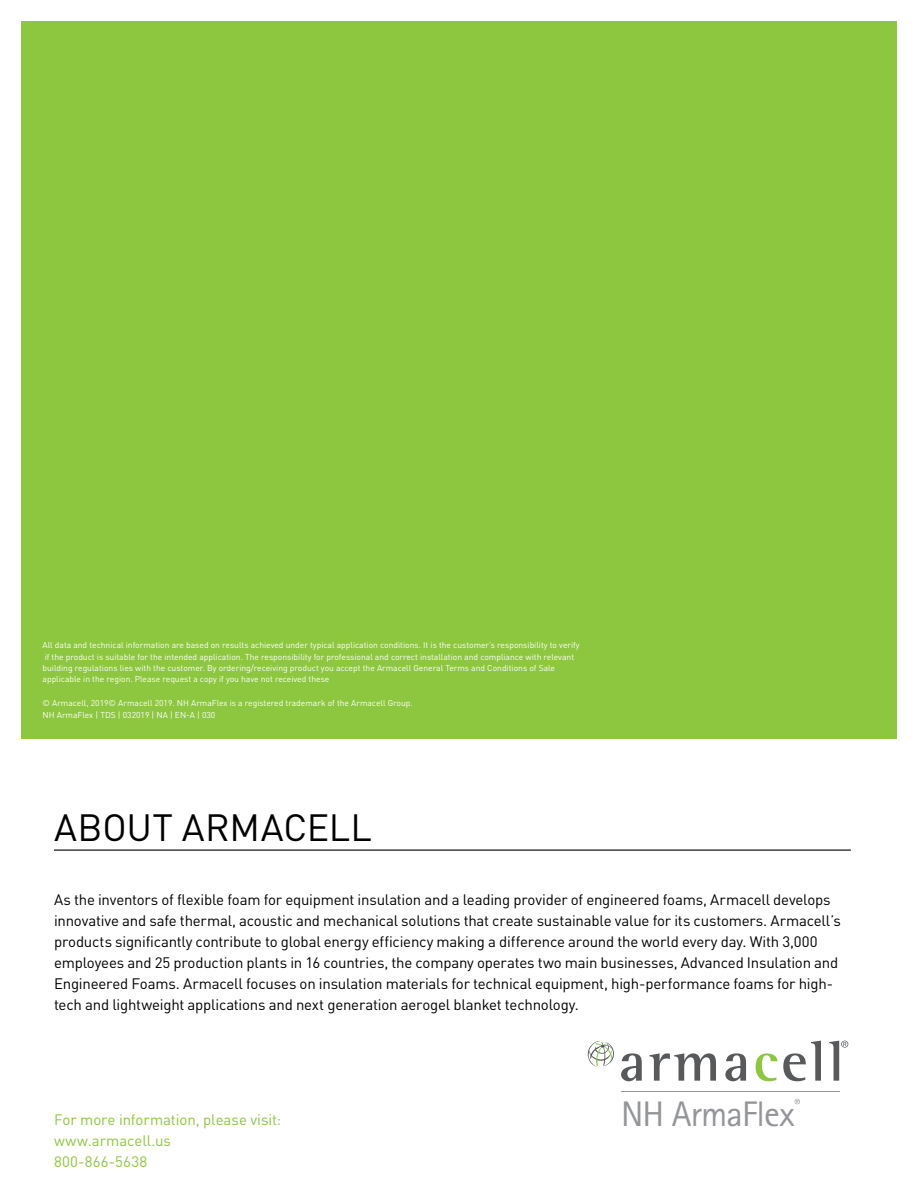
<style>
.page{position:relative;width:918px;height:1188px;background:#fff}
.page>*{position:absolute;margin:0;border:0;box-sizing:border-box;transform-origin:0 0}
.t1{font:37.5px "DIN Pro";letter-spacing:-.005em;color:#000}
.t2{font:35.55px "Rotis Sans Serif Pro";letter-spacing:-.025em;color:#939598}
.t3{font:15px/21px "DIN Pro";letter-spacing:-.015em;color:#000}
.t4{font:15px/21px "DIN Pro";letter-spacing:-.005em;color:#8dc63f}
.t5{font:8.55px/11.4px "DIN Pro";color:#fff}
</style>
<div class="page">
<svg style="left:621px;top:1053px;width:21px;height:28px"></svg>
<svg style="left:649px;top:1053px;width:67px;height:28px"></svg>
<svg style="left:725px;top:1053px;width:21px;height:28px"></svg>
<svg style="left:756px;top:1053px;width:21px;height:28px"></svg>
<svg style="left:783px;top:1041px;width:38px;height:40px"></svg>
<svg style="left:829px;top:1041px;width:19px;height:40px"></svg>
<svg style="left:587px;top:1041px;width:27px;height:27px"></svg>
<svg style="left:795px;top:1099px;width:5px;height:5px"></svg>
<hr style="left:621px;top:1091px;width:218px;height:1px;background:#939598">
<hr style="left:54px;top:850px;width:797px;height:1px;background:#000">
<div style="left:21px;top:21px;width:876px;height:718px;background:#8dc63f"></div>
<p class="t5" style="left:43px;top:639px;width:539px">All data and technical information are based on results achieved under typical application conditions. It is the customer’s responsibility to verify if the product is suitable for the intended application. The responsibility for professional and correct installation and compliance with relevant building regulations lies with the customer. By ordering/receiving product you accept the Armacell General Terms and Conditions of Sale applicable in the region. Please request a copy if you have not received these</p>
<p class="t5" style="left:43px;top:697px;width:372px">© Armacell, 2019© Armacell 2019. NH ArmaFlex is a registered trademark of the Armacell Group.<br>NH ArmaFlex | TDS | 032019 | NA | EN-A | 030</p>
<h1 class="t1" style="left:54px;top:798px;width:319px">ABOUT ARMACELL</h1>
<p class="t3" style="left:54px;top:887px;width:789px">As the inventors of flexible foam for equipment insulation and a leading provider of engineered foams, Armacell develops innovative and safe thermal, acoustic and mechanical solutions that create sustainable value for its customers. Armacell’s products significantly contribute to global energy efficiency making a difference around the world every day. With 3,000 employees and 25 production plants in 16 countries, the company operates two main businesses, Advanced Insulation and Engineered Foams. Armacell focuses on insulation materials for technical equipment, high-performance foams for high&shy;tech and lightweight applications and next generation aerogel blanket technology.</p>
<p class="t4" style="left:54px;top:1107px;width:229px">For more information, please visit: www.armacell.us<br>800-866-5638</p>
<h2 class="t2" style="left:621px;top:1093px;width:175px">NH ArmaFlex</h2>
</div>
